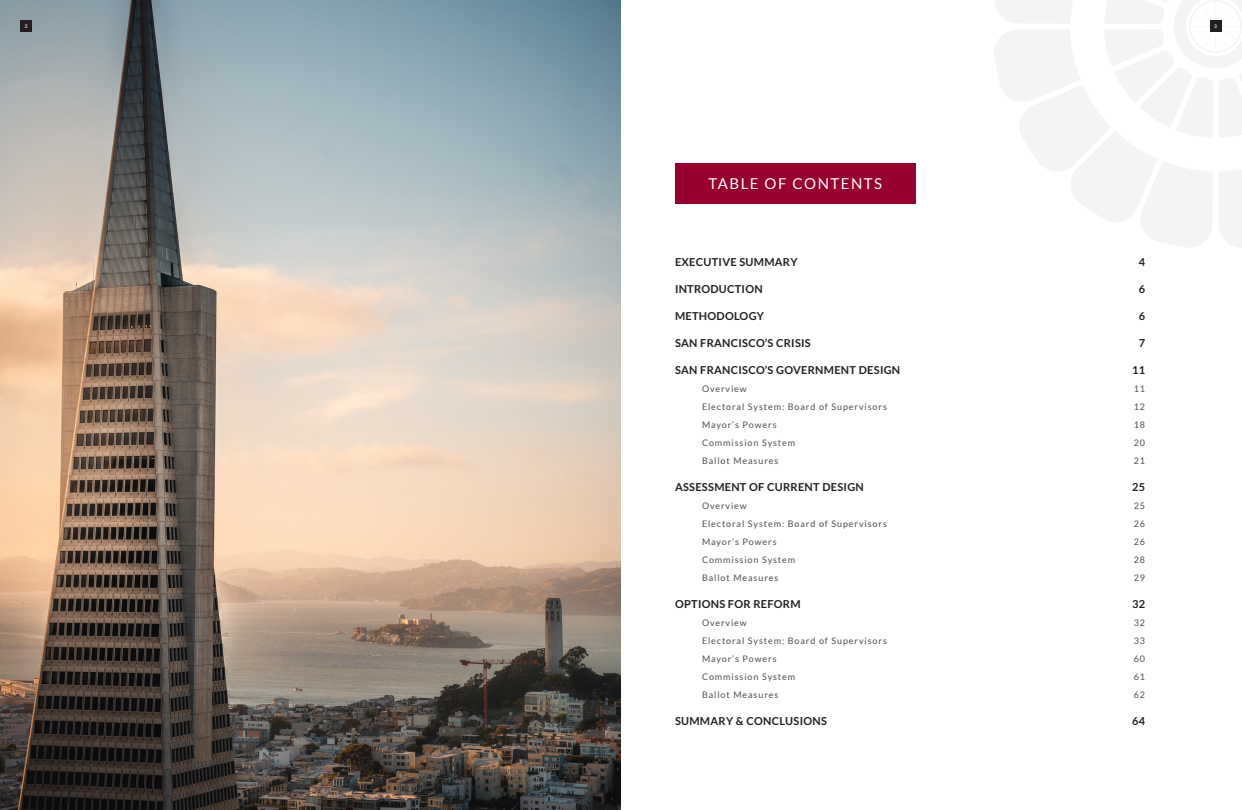
<style>
.page{position:relative;width:1242px;height:810px;background:#fff}
.page>*{position:absolute;margin:0;border:0;box-sizing:border-box;transform-origin:0 0}
.Header_2{font:15px "Lato";letter-spacing:.1em;color:#fff}
.t1{font:700 11px "Lato";letter-spacing:.025em;color:#231f20}
.t2{font:9px "Lato";letter-spacing:.1em;color:#4f4c4d}
.t3{font:600 5px "Lato";color:#fff}
</style>
<div class="page">
<img style="left:0;top:0;width:621px;height:810px">
<div style="left:675px;top:163px;width:241px;height:41px;background:#98002e"></div>
<svg style="left:994px;top:0;width:248px;height:247px"></svg>
<div style="left:21px;top:21px;width:11px;height:11px;background:#231f20"></div>
<div style="left:1210px;top:21px;width:11px;height:11px;background:#231f20"></div>
<p class="t3" style="left:25px;top:23px;width:4px">2</p>
<p class="t3" style="left:1214px;top:23px;width:4px">3</p>
<p class="Header_2" style="left:709px;top:175px;width:175px">TABLE OF CONTENTS</p>
<p class="t1" style="left:675px;top:255px;width:124px">EXECUTIVE SUMMARY</p>
<p class="t1" style="left:1139px;top:255px;width:8px">4</p>
<p class="t1" style="left:675px;top:282px;width:89px">INTRODUCTION</p>
<p class="t1" style="left:1139px;top:282px;width:8px">6</p>
<p class="t1" style="left:675px;top:309px;width:91px">METHODOLOGY</p>
<p class="t1" style="left:1139px;top:309px;width:8px">6</p>
<p class="t1" style="left:675px;top:336px;width:137px">SAN FRANCISCO’S CRISIS</p>
<p class="t1" style="left:1139px;top:336px;width:8px">7</p>
<p class="t1" style="left:675px;top:363px;width:227px">SAN FRANCISCO’S GOVERNMENT DESIGN</p>
<p class="t1" style="left:1132px;top:363px;width:15px">11</p>
<p class="t2" style="left:702px;top:383px;width:46px">Overview</p>
<p class="t2" style="left:1134px;top:383px;width:13px">11</p>
<p class="t2" style="left:702px;top:401px;width:186px">Electoral System: Board of Supervisors</p>
<p class="t2" style="left:1134px;top:401px;width:13px">12</p>
<p class="t2" style="left:702px;top:419px;width:76px">Mayor’s Powers</p>
<p class="t2" style="left:1134px;top:419px;width:13px">18</p>
<p class="t2" style="left:702px;top:437px;width:95px">Commission System</p>
<p class="t2" style="left:1134px;top:437px;width:13px">20</p>
<p class="t2" style="left:702px;top:455px;width:78px">Ballot Measures</p>
<p class="t2" style="left:1134px;top:455px;width:13px">21</p>
<p class="t1" style="left:675px;top:480px;width:190px">ASSESSMENT OF CURRENT DESIGN</p>
<p class="t1" style="left:1132px;top:480px;width:15px">25</p>
<p class="t2" style="left:702px;top:500px;width:46px">Overview</p>
<p class="t2" style="left:1134px;top:500px;width:13px">25</p>
<p class="t2" style="left:702px;top:518px;width:186px">Electoral System: Board of Supervisors</p>
<p class="t2" style="left:1134px;top:518px;width:13px">26</p>
<p class="t2" style="left:702px;top:536px;width:76px">Mayor’s Powers</p>
<p class="t2" style="left:1134px;top:536px;width:13px">26</p>
<p class="t2" style="left:702px;top:554px;width:95px">Commission System</p>
<p class="t2" style="left:1134px;top:554px;width:13px">28</p>
<p class="t2" style="left:702px;top:572px;width:78px">Ballot Measures</p>
<p class="t2" style="left:1134px;top:572px;width:13px">29</p>
<p class="t1" style="left:675px;top:597px;width:127px">OPTIONS FOR REFORM</p>
<p class="t1" style="left:1132px;top:597px;width:15px">32</p>
<p class="t2" style="left:702px;top:617px;width:46px">Overview</p>
<p class="t2" style="left:1134px;top:617px;width:13px">32</p>
<p class="t2" style="left:702px;top:635px;width:186px">Electoral System: Board of Supervisors</p>
<p class="t2" style="left:1134px;top:635px;width:13px">33</p>
<p class="t2" style="left:702px;top:653px;width:76px">Mayor’s Powers</p>
<p class="t2" style="left:1134px;top:653px;width:13px">60</p>
<p class="t2" style="left:702px;top:671px;width:95px">Commission System</p>
<p class="t2" style="left:1134px;top:671px;width:13px">61</p>
<p class="t2" style="left:702px;top:689px;width:78px">Ballot Measures</p>
<p class="t2" style="left:1134px;top:689px;width:13px">62</p>
<p class="t1" style="left:675px;top:714px;width:154px">SUMMARY &amp; CONCLUSIONS</p>
<p class="t1" style="left:1132px;top:714px;width:15px">64</p>
</div>
